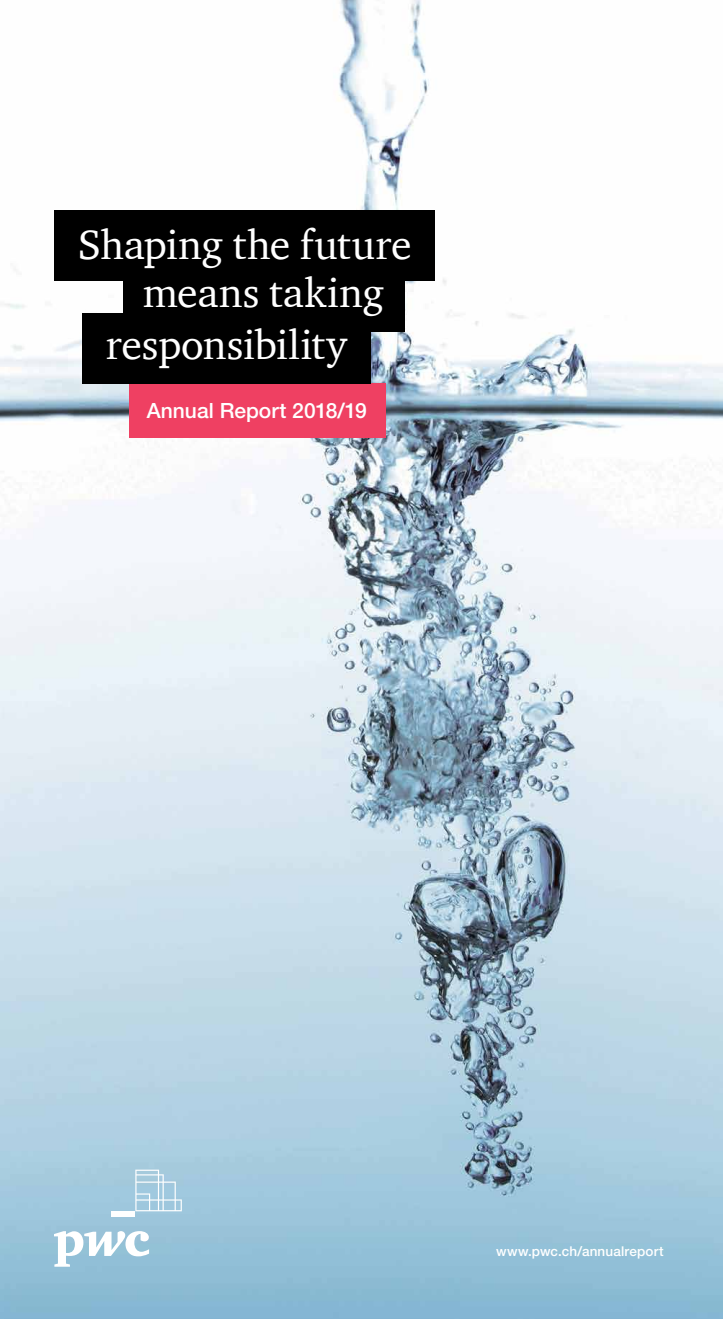
<style>
.page{position:relative;width:723px;height:1319px;background:#fff}
.page>*{position:absolute;margin:0;border:0;box-sizing:border-box;transform-origin:0 0}
.t1{font:41.85px/48px "ITC Charter Com";letter-spacing:-.005em;color:#fff}
.t2{font:500 21px "Helvetica Neue LT Std";color:#fff}
.t3{font:500 13.5px "Helvetica Neue LT Std";letter-spacing:.01em;color:#fff}
</style>
<div class="page">
<img style="left:0;top:0;width:723px;height:1318px">
<div style="left:130px;top:383px;width:256px;height:55px;background:#ef4062"></div>
<div style="left:54px;top:210px;width:381px;height:71px;background:#000"></div>
<div style="left:123px;top:262px;width:281px;height:70px;background:#000"></div>
<div style="left:82px;top:313px;width:289px;height:70px;background:#000"></div>
<svg style="left:54px;top:1230px;width:95px;height:36px"></svg>
<div style="left:112px;top:1211px;width:23px;height:5px;background:#fff"></div>
<svg style="left:135px;top:1169px;width:47px;height:42px;background:#b4d3e4"></svg>
<p class="t1" style="left:143px;top:220px;width:270px;text-indent:-65px">Shaping the future means taking</p>
<p class="t1" style="left:106px;top:320px;width:243px">responsibility</p>
<p class="t2" style="left:147px;top:398px;width:222px">Annual Report 2018/19</p>
<p class="t3" style="left:496px;top:1242px;width:169px">www.pwc.ch/annualreport</p>
</div>
